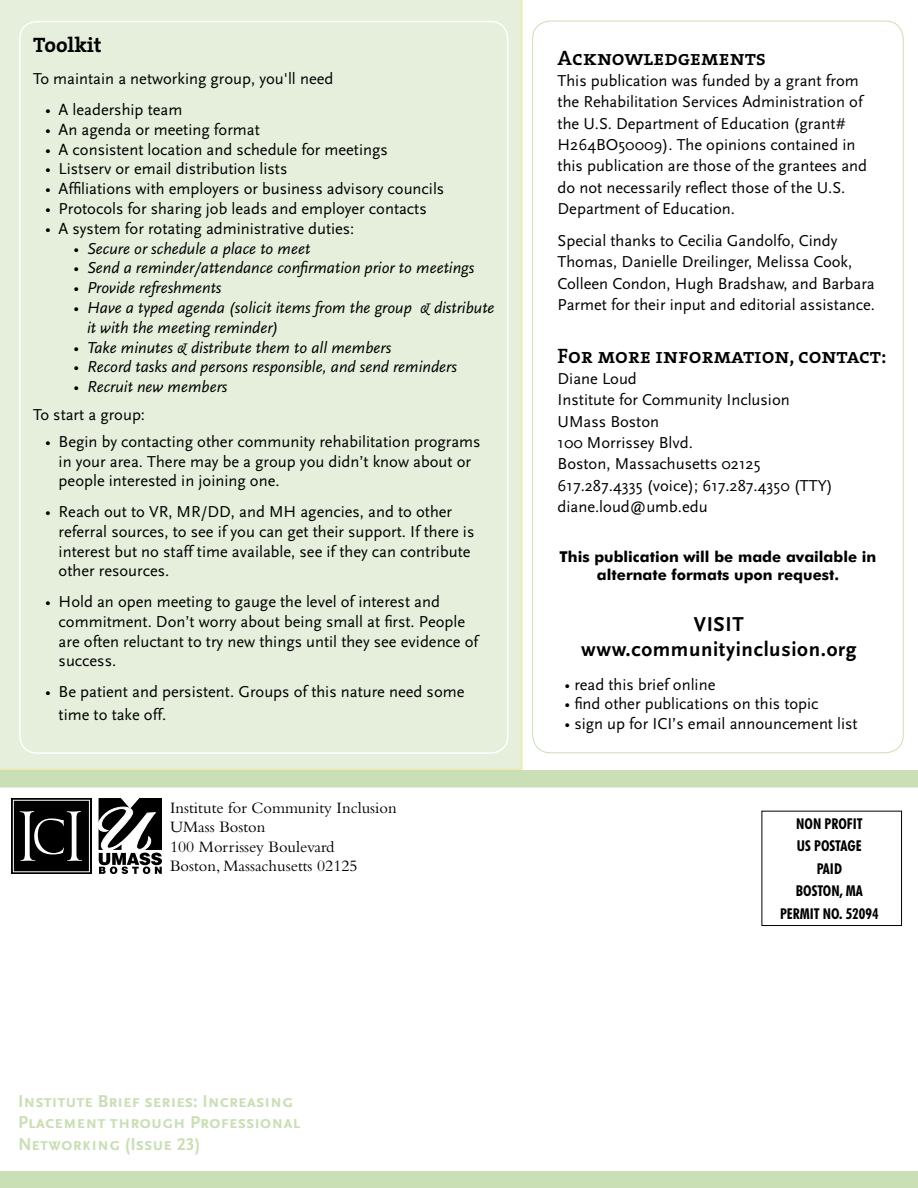
<style>
.page{position:relative;width:918px;height:1188px;background:#fff}
.page>*{position:absolute;margin:0;border:0;box-sizing:border-box;transform-origin:0 0}
.t1{font:21px "The Serif Semi Bold Caps";color:#000}
.t2{font:700 21px/25.2px "Scala Sans";letter-spacing:.03em;color:#000;text-align:center}
.t3{font:700 21px "The Serif";letter-spacing:-.005em;color:#000}
.t4{font:700 18px/21.6px "Scala Sans Caps";color:#cbdfb6}
.t5{font:16.5px/19.8px "Scala Sans";color:#000}
.t6{font:italic 16.5px/19.8px "Scala Sans";color:#000;text-align:justify}
.t7{font:16.5px/19.5px "Bembo";color:#000}
.t8{font:700 15px/18px "Futura BT";color:#000;text-align:center}
.t9{font:700 condensed 15px/22.5px "Futura BT";color:#000;text-align:center}
</style>
<div class="page">
<div style="left:0;top:771px;width:918px;height:16px;background:#cbdfb6"></div>
<div style="left:762px;top:811px;width:140px;height:115px;border:1px solid #000"></div>
<div style="left:0;top:1171px;width:918px;height:17px;background:#cbdfb6"></div>
<div style="left:0;top:0;width:522px;height:770px;background:#e5efdb"></div>
<svg style="left:98px;top:798px;width:64px;height:76px"></svg>
<div style="left:11px;top:798px;width:81px;height:76px;background:linear-gradient(to right,#4b4b4b,#4a4a4a)"></div>
<div style="left:13px;top:800px;width:76px;height:72px;background:#000"></div>
<div style="left:13px;top:800px;width:77px;height:72px;border:1px solid #fff"></div>
<svg style="left:20px;top:811px;width:62px;height:50px"></svg>
<p class="t3" style="left:33px;top:28px;width:70px">Toolkit</p>
<p class="t5" style="left:59px;top:64px;width:276px;line-height:30.6px;text-indent:-26px">To maintain a networking group, you'll need<br>A leadership team</p>
<p class="t5" style="left:59px;top:120px;width:387px">An agenda or meeting format<br>A consistent location and schedule for meetings Listserv or email distribution lists<br>Affiliations with employers or business advisory councils Protocols for sharing job leads and employer contacts<br>A system for rotating administrative duties:</p>
<p class="t6" style="left:87px;top:239px;width:409px;text-align:left">Secure or schedule a place to meet<br>Send a reminder/attendance confirmation prior to meetings Provide refreshments<br>Have a typed agenda (solicit items from the group &amp; distribute it with the meeting reminder)<br>Take minutes &amp; distribute them to all members<br>Record tasks and persons responsible, and send reminders Recruit new members</p>
<p class="t5" style="left:59px;top:402px;width:424px;line-height:26.5px;text-indent:-26px">To start a group:<br>Begin by contacting other community rehabilitation programs</p>
<p class="t5" style="left:59px;top:452px;width:414px">in your area. There may be a group you didn’t know about or people interested in joining one.</p>
<p class="t5" style="left:59px;top:502px;width:417px">Reach out to VR, MR/DD, and MH agencies, and to other referral sources, to see if you can get their support. If there is interest but no staff time available, see if they can contribute other resources.</p>
<p class="t5" style="left:59px;top:592px;width:421px">Hold an open meeting to gauge the level of interest and commitment. Don’t worry about being small at first. People are often reluctant to try new things until they see evidence of success.</p>
<p class="t5" style="left:59px;top:681px;width:407px;line-height:22.5px">Be patient and persistent. Groups of this nature need some time to take off.</p>
<p class="t5" style="left:45px;top:100px;width:7px;text-align:justify">• • • • • • •</p>
<p class="t6" style="left:74px;top:239px;width:7px">• • • •</p>
<p class="t6" style="left:74px;top:338px;width:7px">• • •</p>
<p class="t5" style="left:45px;top:432px;width:7px">•</p>
<p class="t5" style="left:45px;top:502px;width:7px">•</p>
<p class="t5" style="left:45px;top:592px;width:7px">•</p>
<p class="t5" style="left:45px;top:682px;width:7px">•</p>
<p class="t7" style="left:170px;top:798px;width:228px">Institute for Community Inclusion<br>UMass Boston<br>100 Morrissey Boulevard<br>Boston, Massachusetts 02125</p>
<p class="t1" style="left:558px;top:40px;width:210px">Acknowledgements</p>
<p class="t5" style="left:558px;top:70px;width:311px;line-height:21.3px">This publication was funded by a grant from the Rehabilitation Services Administration of the U.S. Department of Education (grant# H264BO50009). The opinions contained in this publication are those of the grantees and do not necessarily reflect those of the U.S.<br>Department of Education.</p>
<p class="t5" style="left:558px;top:230px;width:319px;line-height:21.3px">Special thanks to Cecilia Gandolfo, Cindy Thomas, Danielle Dreilinger, Melissa Cook, Colleen Condon, Hugh Bradshaw, and Barbara Parmet for their input and editorial assistance.</p>
<p class="t1" style="left:558px;top:338px;width:331px">For more information, contact:</p>
<p class="t5" style="left:558px;top:368px;width:277px;line-height:21.3px">Diane Loud<br>Institute for Community Inclusion<br>UMass Boston<br>100 Morrissey Blvd.<br>Boston, Massachusetts 02125<br>617.287.4335 (voice); 617.287.4350 (TTY) diane.loud@umb.edu</p>
<p class="t8" style="left:560px;top:548px;width:318px">This publication will be made available in alternate formats upon request.</p>
<p class="t2" style="left:581px;top:612px;width:277px">VISIT www.communityinclusion.org</p>
<p class="t5" style="left:564px;top:675px;width:153px">• read this brief online</p>
<p class="t5" style="left:564px;top:695px;width:256px">• find other publications on this topic</p>
<p class="t5" style="left:564px;top:714px;width:295px">• sign up for ICI’s email announcement list</p>
<p class="t9" style="left:780px;top:812px;width:100px">NON PROFIT<br>US POSTAGE<br>PAID<br>BOSTON, MA<br>PERMIT NO. 52094</p>
<p class="t4" style="left:18px;top:1090px;width:284px">Institute Brief series: Increasing<br>Placement through Professional<br>Networking (Issue 23)</p>
</div>
